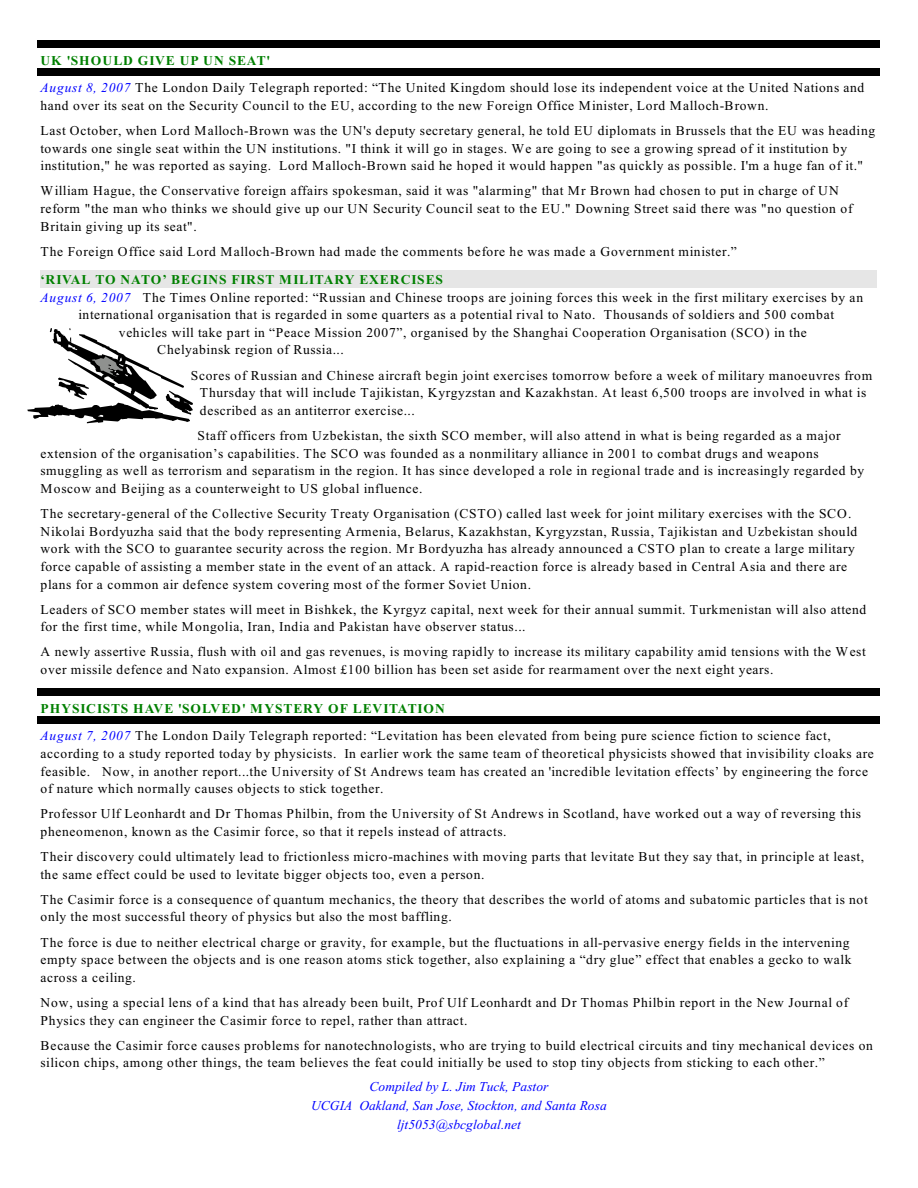
<style>
.page{position:relative;width:918px;height:1188px;background:#fff}
.page>*{position:absolute;margin:0;border:0;box-sizing:border-box;transform-origin:0 0}
.t1{font:13.5px/17.7px "Times New Roman";letter-spacing:.045em;color:#000}
.t2{font:italic 13.5px/18.8px "Times New Roman";color:#00f;text-align:center}
.t3{font:700 13.5px "Times New Roman";letter-spacing:.065em;color:#008000}
.s1{font-weight:700;color:#008000}
.s2{font-style:italic;color:#00f}
</style>
<div class="page">
<div style="left:37px;top:40px;width:843px;height:8px;background:#000"></div>
<div style="left:37px;top:68px;width:843px;height:7px;background:#000"></div>
<div style="left:40px;top:270px;width:837px;height:17px;background:#e6e6e6"></div>
<div style="left:37px;top:688px;width:843px;height:7px;background:#000"></div>
<div style="left:37px;top:716px;width:843px;height:7px;background:#000"></div>
<svg style="left:27px;top:328px;width:166px;height:95px"></svg>
<p class="t1" style="left:40px;top:48px;width:825px;line-height:27.6px"><span class="s1">UK 'SHOULD GIVE UP UN SEAT'<br></span><span class="s2">August 8, 2007</span> The London Daily Telegraph reported: “The United Kingdom should lose its independent voice at the United Nations and</p>
<p class="t1" style="left:40px;top:94px;width:836px;line-height:25px">hand over its seat on the Security Council to the EU, according to the new Foreign Office Minister, Lord Malloch-Brown.<br>Last October, when Lord Malloch-Brown was the UN's deputy secretary general, he told EU diplomats in Brussels that the EU was heading</p>
<p class="t1" style="left:40px;top:141px;width:824px">towards one single seat within the UN institutions. "I think it will go in stages. We are going to see a growing spread of it institution by institution," he was reported as saying. Lord Malloch-Brown said he hoped it would happen "as quickly as possible. I'm a huge fan of it."</p>
<p class="t1" style="left:40px;top:183px;width:814px">William Hague, the Conservative foreign affairs spokesman, said it was "alarming" that Mr Brown had chosen to put in charge of UN reform "the man who thinks we should give up our UN Security Council seat to the EU." Downing Street said there was "no question of<br>Britain giving up its seat".</p>
<p class="t1" style="left:40px;top:244px;width:698px">The Foreign Office said Lord Malloch-Brown had made the comments before he was made a Government minister.”</p>
<p class="t3" style="left:40px;top:275px;width:404px">‘RIVAL TO NATO’ BEGINS FIRST MILITARY EXERCISES</p>
<p class="t1" style="left:40px;top:289px;width:824px"><span class="s2">August 6, 2007</span> The Times Online reported: “Russian and Chinese troops are joining forces this week in the first military exercises by an</p>
<p class="t1" style="left:78px;top:307px;width:757px">international organisation that is regarded in some quarters as a potential rival to Nato. Thousands of soldiers and 500 combat</p>
<p class="t1" style="left:119px;top:325px;width:689px">vehicles will take part in “Peace Mission 2007”, organised by the Shanghai Cooperation Organisation (SCO) in the</p>
<p class="t1" style="left:157px;top:342px;width:188px">Chelyabinsk region of Russia...</p>
<p class="t1" style="left:200px;top:368px;width:674px;text-indent:-9px">Scores of Russian and Chinese aircraft begin joint exercises tomorrow before a week of military manoeuvres from<br>Thursday that will include Tajikistan, Kyrgyzstan and Kazakhstan. At least 6,500 troops are involved in what is described as an antiterror exercise...</p>
<p class="t1" style="left:40px;top:428px;width:825px;text-indent:157px">Staff officers from Uzbekistan, the sixth SCO member, will also attend in what is being regarded as a major extension of the organisation’s capabilities. The SCO was founded as a nonmilitary alliance in 2001 to combat drugs and weapons smuggling as well as terrorism and separatism in the region. It has since developed a role in regional trade and is increasingly regarded by Moscow and Beijing as a counterweight to US global influence.</p>
<p class="t1" style="left:40px;top:506px;width:818px">The secretary-general of the Collective Security Treaty Organisation (CSTO) called last week for joint military exercises with the SCO.<br>Nikolai Bordyuzha said that the body representing Armenia, Belarus, Kazakhstan, Kyrgyzstan, Russia, Tajikistan and Uzbekistan should work with the SCO to guarantee security across the region. Mr Bordyuzha has already announced a CSTO plan to create a large military force capable of assisting a member state in the event of an attack. A rapid-reaction force is already based in Central Asia and there are plans for a common air defence system covering most of the former Soviet Union.</p>
<p class="t1" style="left:40px;top:602px;width:827px">Leaders of SCO member states will meet in Bishkek, the Kyrgyz capital, next week for their annual summit. Turkmenistan will also attend for the first time, while Mongolia, Iran, India and Pakistan have observer status...</p>
<p class="t1" style="left:40px;top:644px;width:827px">A newly assertive Russia, flush with oil and gas revenues, is moving rapidly to increase its military capability amid tensions with the West over missile defence and Nato expansion. Almost £100 billion has been set aside for rearmament over the next eight years.</p>
<p class="t1" style="left:40px;top:696px;width:792px;line-height:27.8px"><span class="s1">PHYSICISTS HAVE 'SOLVED' MYSTERY OF LEVITATION<br></span><span class="s2">August 7, 2007</span> The London Daily Telegraph reported: “Levitation has been elevated from being pure science fiction to science fact,</p>
<p class="t1" style="left:40px;top:746px;width:835px">according to a study reported today by physicists. In earlier work the same team of theoretical physicists showed that invisibility cloaks are feasible. Now, in another report...the University of St Andrews team has created an 'incredible levitation effects’ by engineering the force of nature which normally causes objects to stick together.</p>
<p class="t1" style="left:40px;top:806px;width:822px">Professor Ulf Leonhardt and Dr Thomas Philbin, from the University of St Andrews in Scotland, have worked out a way of reversing this pheneomenon, known as the Casimir force, so that it repels instead of attracts.</p>
<p class="t1" style="left:40px;top:849px;width:825px">Their discovery could ultimately lead to frictionless micro-machines with moving parts that levitate But they say that, in principle at least, the same effect could be used to levitate bigger objects too, even a person.</p>
<p class="t1" style="left:40px;top:892px;width:829px">The Casimir force is a consequence of quantum mechanics, the theory that describes the world of atoms and subatomic particles that is not only the most successful theory of physics but also the most baffling.</p>
<p class="t1" style="left:40px;top:935px;width:812px">The force is due to neither electrical charge or gravity, for example, but the fluctuations in all-pervasive energy fields in the intervening empty space between the objects and is one reason atoms stick together, also explaining a “dry glue” effect that enables a gecko to walk across a ceiling.</p>
<p class="t1" style="left:40px;top:995px;width:809px">Now, using a special lens of a kind that has already been built, Prof Ulf Leonhardt and Dr Thomas Philbin report in the New Journal of<br>Physics they can engineer the Casimir force to repel, rather than attract.</p>
<p class="t1" style="left:40px;top:1038px;width:834px">Because the Casimir force causes problems for nanotechnologists, who are trying to build electrical circuits and tiny mechanical devices on silicon chips, among other things, the team believes the feat could initially be used to stop tiny objects from sticking to each other.”</p>
<p class="t2" style="left:311px;top:1078px;width:297px">Compiled by L. Jim Tuck, Pastor<br>UCGIA Oakland, San Jose, Stockton, and Santa Rosa ljt5053@sbcglobal.net</p>
</div>
